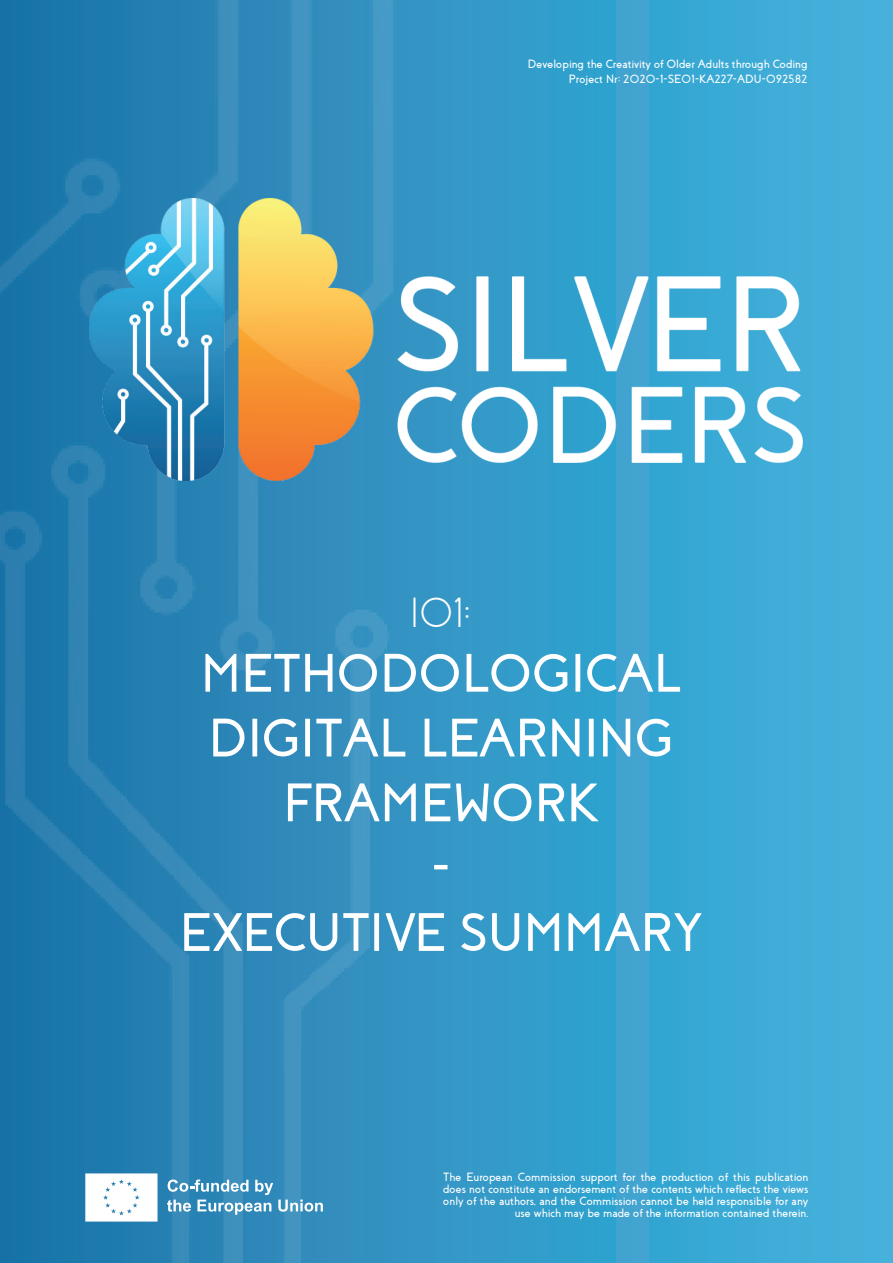
<style>
.page{position:relative;width:893px;height:1263px;background:#fff}
.page>*{position:absolute;margin:0;border:0;box-sizing:border-box;transform-origin:0 0}
.t1{font:700 54px/64.8px "Coves";color:#fff;text-align:center}
.t2{font:300 42px "Coves";color:#fff}
.t3{font:700 12px/12px "Coves";color:#fff;text-align:right}
</style>
<div class="page">
<svg style="left:455px;top:0;width:438px;height:1263px;background:#39a6d2"></svg>
<img style="left:0;top:0;width:455px;height:1263px">
<img style="left:90px;top:198px;width:303px;height:282px">
<img style="left:376px;top:200px;width:426px;height:279px">
<svg style="left:85px;top:1173px;width:72px;height:48px"></svg>
<svg style="left:167px;top:1179px;width:156px;height:36px;background:#5fa3c8"></svg>
<p class="t3" style="left:528px;top:56px;width:281px;line-height:15px">Developing the Creativity of Older Adults through Coding<br>Project Nr: 2020-1-SE01-KA227-ADU-092582</p>
<h2 class="t2" style="left:411px;top:588px;width:63px">IO1:</h2>
<h1 class="t1" style="left:180px;top:642px;width:524px">METHODOLOGICAL<br>DIGITAL LEARNING<br>FRAMEWORK<br>-<br>EXECUTIVE SUMMARY</h1>
<p class="t3" style="left:443px;top:1171px;width:367px">The European Commission support for the production of this publication does not constitute an endorsement of the contents which reflects the views only of the authors, and the Commission cannot be held responsible for any use which may be made of the information contained therein.</p>
</div>
